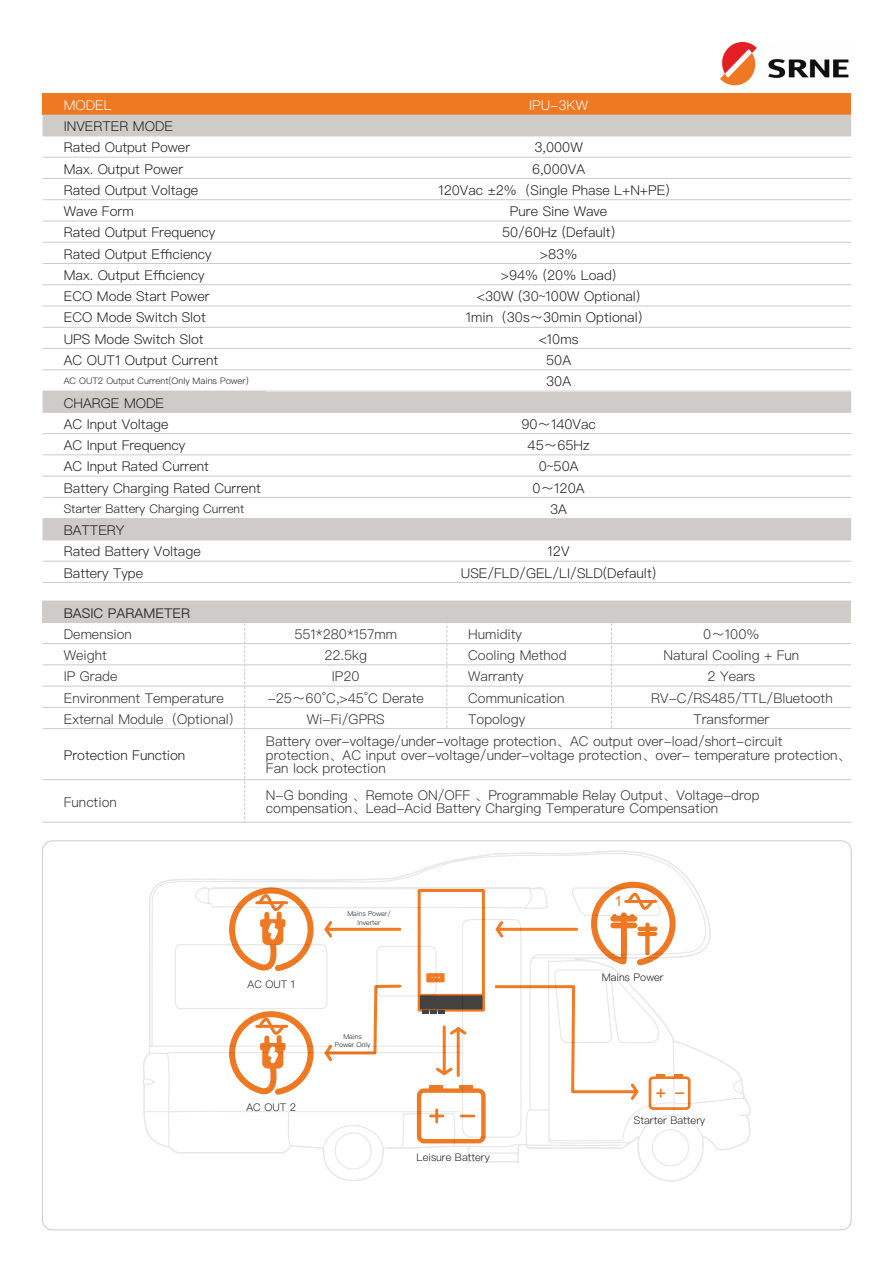
<style>
.page{position:relative;width:894px;height:1263px;background:#fff}
.page>*{position:absolute;margin:0;border:0;box-sizing:border-box;transform-origin:0 0}
.t1{font:14.4px "Arial";color:#ef7823}
.t2{font:300 13.5px/21.3px "Ping Fang SC";color:#211f1e}
.t3{font:300 13.5px/13.5px "Ping Fang SC";color:#343231}
.t4{font:13.5px "Ping Fang SC";color:#343231}
.t5{font:300 13.5px "Ping Fang SC";color:#fff}
.t6{font:300 12px "Ping Fang SC";color:#211f1e}
.t7{font:300 10.5px "Ping Fang SC";color:#211f1e}
.t8{font:300 9px "Ping Fang SC";color:#211f1e}
.t9{font:300 6.75px/7.8px "Ping Fang SC";color:#211f1e;text-align:center}
</style>
<div class="page">
<img style="left:720px;top:43px;width:129px;height:42px">
<div style="left:43px;top:93px;width:807px;height:22px;background:#ef7823"></div>
<svg style="left:43px;top:115px;width:807px;height:424px"></svg>
<div style="left:266px;top:200px;width:584px;height:21px;background:#fff"></div>
<div style="left:266px;top:306px;width:584px;height:85px;background:#fff"></div>
<hr style="left:43px;top:136px;width:807px;height:1px;background:#cecbc9">
<hr style="left:43px;top:157px;width:807px;height:1px;background:#cecbc9">
<hr style="left:43px;top:178px;width:807px;height:1px;background:#cecbc9">
<hr style="left:43px;top:199px;width:807px;height:1px;background:#cecbc9">
<hr style="left:43px;top:221px;width:807px;height:1px;background:#cecbc9">
<hr style="left:43px;top:242px;width:807px;height:1px;background:#cecbc9">
<hr style="left:43px;top:263px;width:807px;height:1px;background:#cecbc9">
<hr style="left:43px;top:284px;width:807px;height:1px;background:#cecbc9">
<hr style="left:43px;top:306px;width:807px;height:1px;background:#cecbc9">
<hr style="left:43px;top:327px;width:807px;height:1px;background:#cecbc9">
<hr style="left:43px;top:348px;width:807px;height:1px;background:#cecbc9">
<hr style="left:43px;top:369px;width:807px;height:1px;background:#cecbc9">
<hr style="left:43px;top:391px;width:807px;height:1px;background:#cecbc9">
<hr style="left:43px;top:412px;width:807px;height:1px;background:#cecbc9">
<hr style="left:43px;top:433px;width:807px;height:1px;background:#cecbc9">
<hr style="left:43px;top:454px;width:807px;height:1px;background:#cecbc9">
<hr style="left:43px;top:476px;width:807px;height:1px;background:#cecbc9">
<hr style="left:43px;top:497px;width:807px;height:1px;background:#cecbc9">
<hr style="left:43px;top:518px;width:807px;height:1px;background:#cecbc9">
<hr style="left:43px;top:539px;width:807px;height:1px;background:#cecbc9">
<hr style="left:43px;top:561px;width:807px;height:1px;background:#cecbc9">
<hr style="left:43px;top:582px;width:807px;height:1px;background:#cecbc9">
<div style="left:43px;top:601px;width:807px;height:21px;background:#cecbc9"></div>
<svg style="left:244px;top:623px;width:1px;height:199px"></svg>
<svg style="left:446px;top:623px;width:1px;height:105px"></svg>
<svg style="left:611px;top:623px;width:1px;height:105px"></svg>
<hr style="left:43px;top:622px;width:807px;height:1px;background:#cecbc9">
<hr style="left:43px;top:643px;width:807px;height:1px;background:#cecbc9">
<hr style="left:43px;top:664px;width:807px;height:1px;background:#cecbc9">
<hr style="left:43px;top:686px;width:807px;height:1px;background:#cecbc9">
<hr style="left:43px;top:707px;width:807px;height:1px;background:#cecbc9">
<hr style="left:43px;top:728px;width:807px;height:1px;background:#cecbc9">
<hr style="left:43px;top:779px;width:807px;height:1px;background:#cecbc9">
<hr style="left:43px;top:822px;width:807px;height:1px;background:#cecbc9">
<svg style="left:143px;top:850px;width:608px;height:332px"></svg>
<div style="left:334px;top:1132px;width:38px;height:38px;border:1px solid #000;border-radius:50%"></div>
<div style="left:651px;top:1129px;width:37px;height:37px;border:1px solid #000;border-radius:50%"></div>
<p class="t5" style="left:64px;top:98px;width:49px">MODEL</p>
<p class="t5" style="left:529px;top:98px;width:60px">IPU-3KW</p>
<p class="t2" style="left:64px;top:116px;width:128px">INVERTER MODE<br>Rated Output Power</p>
<p class="t2" style="left:534px;top:137px;width:50px">3,000W</p>
<p class="t2" style="left:64px;top:158px;width:121px">Max. Output Power</p>
<p class="t2" style="left:532px;top:158px;width:55px">6,000VA</p>
<p class="t2" style="left:64px;top:179px;width:136px">Rated Output Voltage</p>
<p class="t2" style="left:438px;top:179px;width:242px">120Vac ±2%（Single Phase L+N+PE）</p>
<p class="t2" style="left:64px;top:201px;width:71px">Wave Form</p>
<p class="t2" style="left:509px;top:201px;width:99px">Pure Sine Wave</p>
<p class="t2" style="left:64px;top:222px;width:153px">Rated Output Frequency</p>
<p class="t2" style="left:502px;top:222px;width:115px">50/60Hz (Default)</p>
<p class="t2" style="left:64px;top:243px;width:149px">Rated Output Efficiency</p>
<p class="t2" style="left:539px;top:243px;width:39px">&gt;83%</p>
<p class="t2" style="left:64px;top:264px;width:142px">Max. Output Efficiency</p>
<p class="t2" style="left:500px;top:264px;width:117px">&gt;94% (20% Load)</p>
<p class="t2" style="left:64px;top:286px;width:147px">ECO Mode Start Power</p>
<p class="t2" style="left:476px;top:286px;width:165px">&lt;30W (30~100W Optional)</p>
<p class="t2" style="left:64px;top:307px;width:143px">ECO Mode Switch Slot</p>
<p class="t2" style="left:465px;top:307px;width:187px">1min（30s～30min Optional）</p>
<p class="t2" style="left:64px;top:328px;width:141px">UPS Mode Switch Slot</p>
<p class="t2" style="left:538px;top:328px;width:41px">&lt;10ms</p>
<p class="t2" style="left:64px;top:349px;width:156px">AC OUT1 Output Current</p>
<p class="t2" style="left:546px;top:349px;width:26px">50A</p>
<p class="t8" style="left:64px;top:377px;width:186px">AC OUT2 Output Current(Only Mains Power)</p>
<p class="t2" style="left:546px;top:371px;width:26px">30A</p>
<p class="t2" style="left:64px;top:392px;width:106px">CHARGE MODE<br>AC Input Voltage</p>
<p class="t2" style="left:521px;top:413px;width:76px">90～140Vac</p>
<p class="t2" style="left:64px;top:434px;width:123px">AC Input Frequency</p>
<p class="t2" style="left:527px;top:434px;width:63px">45～65Hz</p>
<p class="t2" style="left:64px;top:456px;width:147px">AC Input Rated Current</p>
<p class="t2" style="left:538px;top:456px;width:41px">0~50A</p>
<p class="t2" style="left:64px;top:477px;width:198px">Battery Charging Rated Current</p>
<p class="t2" style="left:532px;top:477px;width:53px">0～120A</p>
<p class="t6" style="left:64px;top:503px;width:182px">Starter Battery Charging Current</p>
<p class="t2" style="left:550px;top:498px;width:18px">3A</p>
<p class="t2" style="left:64px;top:520px;width:138px">BATTERY<br>Rated Battery Voltage</p>
<p class="t2" style="left:547px;top:541px;width:23px">12V</p>
<p class="t2" style="left:64px;top:562px;width:81px">Battery Type</p>
<p class="t2" style="left:461px;top:562px;width:197px">USE/FLD/GEL/LI/SLD(Default)</p>
<p class="t4" style="left:64px;top:606px;width:128px">BASIC PARAMETER</p>
<p class="t3" style="left:64px;top:627px;width:70px">Demension</p>
<p class="t3" style="left:294px;top:627px;width:104px">551*280*157mm</p>
<p class="t3" style="left:468px;top:627px;width:55px">Humidity</p>
<p class="t3" style="left:703px;top:627px;width:58px">0～100%</p>
<p class="t3" style="left:64px;top:648px;width:45px">Weight</p>
<p class="t3" style="left:324px;top:648px;width:44px">22.5kg</p>
<p class="t3" style="left:468px;top:648px;width:100px">Cooling Method</p>
<p class="t3" style="left:663px;top:648px;width:137px">Natural Cooling + Fun</p>
<p class="t3" style="left:64px;top:670px;width:55px">IP Grade</p>
<p class="t3" style="left:332px;top:670px;width:29px">IP20</p>
<p class="t3" style="left:468px;top:670px;width:57px">Warranty</p>
<p class="t3" style="left:707px;top:670px;width:49px">2 Years</p>
<p class="t3" style="left:64px;top:691px;width:161px">Environment Temperature</p>
<p class="t3" style="left:267px;top:691px;width:158px">-25～60°C,&gt;45°C Derate</p>
<p class="t3" style="left:468px;top:691px;width:98px">Communication</p>
<p class="t3" style="left:651px;top:691px;width:183px">RV-C/RS485/TTL/Bluetooth</p>
<p class="t3" style="left:64px;top:712px;width:180px">External Module（Optional）</p>
<p class="t3" style="left:307px;top:712px;width:79px">Wi-Fi/GPRS</p>
<p class="t3" style="left:468px;top:712px;width:58px">Topology</p>
<p class="t3" style="left:693px;top:712px;width:77px">Transformer</p>
<p class="t2" style="left:64px;top:744px;width:123px">Protection Function</p>
<p class="t3" style="left:266px;top:735px;width:586px">Battery over-voltage/under-voltage protection、AC output over-load/short-circuit<br>protection、AC input over-voltage/under-voltage protection、over- temperature protection、<br>Fan lock protection</p>
<p class="t3" style="left:64px;top:795px;width:55px">Function</p>
<p class="t3" style="left:266px;top:788px;width:495px">N-G bonding 、Remote ON/OFF 、Programmable Relay Output、Voltage-drop compensation、Lead-Acid Battery Charging Temperature Compensation</p>
<p class="t7" style="left:247px;top:979px;width:49px">AC OUT 1</p>
<p class="t7" style="left:246px;top:1102px;width:51px">AC OUT 2</p>
<p class="t9" style="left:347px;top:908px;width:45px;line-height:9.8px">Mains Power/<br>Inverter</p>
<p class="t9" style="left:335px;top:1033px;width:37px">Mains<br>Power Only</p>
<p class="t7" style="left:416px;top:1151px;width:75px">Leisure Battery</p>
<p class="t1" style="left:614px;top:896px;width:9px">1</p>
<p class="t7" style="left:601px;top:972px;width:63px">Mains Power</p>
<p class="t7" style="left:633px;top:1115px;width:73px">Starter Battery</p>
</div>
